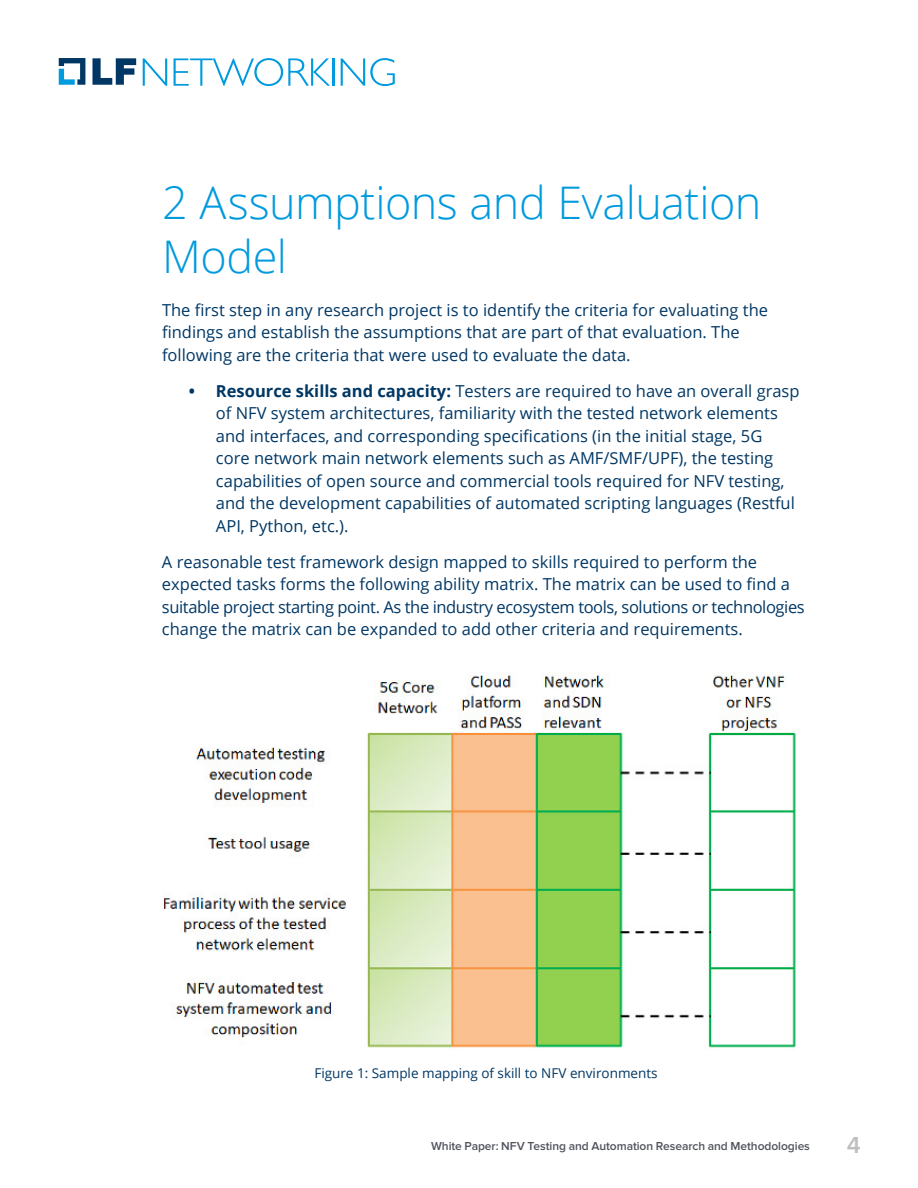
<style>
.page{position:relative;width:918px;height:1188px;background:#fff}
.page>*{position:absolute;margin:0;border:0;box-sizing:border-box;transform-origin:0 0}
.t1{font:300 45px/54px "Open Sans";letter-spacing:-.01em;color:#009ade}
.t2{font:600 24px "Proxima Nova";color:#bcbec0}
.t3{font:16.5px/22.5px "Open Sans";color:#003764}
.t4{font:13.5px "Open Sans";color:#003764}
.t5{font:600 12px "Proxima Nova";letter-spacing:-.005em;color:#50535c}
.s1{font-weight:700}
</style>
<div class="page">
<svg style="left:143px;top:58px;width:24px;height:28px"></svg>
<svg style="left:174px;top:58px;width:156px;height:28px"></svg>
<hr style="left:332px;top:58px;width:2px;height:28px;background:#009ade">
<svg style="left:341px;top:58px;width:54px;height:28px"></svg>
<svg style="left:59px;top:58px;width:26px;height:27px"></svg>
<svg style="left:92px;top:58px;width:44px;height:27px"></svg>
<img style="left:163px;top:672px;width:633px;height:377px">
<h1 class="t1" style="left:162px;top:175px;width:601px">2 Assumptions and Evaluation<br>Model</h1>
<p class="t3" style="left:162px;top:298px;width:608px">The first step in any research project is to identify the criteria for evaluating the findings and establish the assumptions that are part of that evaluation. The following are the criteria that were used to evaluate the data.</p>
<p class="t3" style="left:216px;top:379px;width:585px;text-indent:-27px"><span class="s1">• Resource skills and capacity:</span> Testers are required to have an overall grasp of NFV system architectures, familiarity with the tested network elements and interfaces, and corresponding specifications (in the initial stage, 5G core network main network elements such as AMF/SMF/UPF), the testing capabilities of open source and commercial tools required for NFV testing, and the development capabilities of automated scripting languages (Restful API, Python, etc.).</p>
<p class="t3" style="left:162px;top:550px;width:644px">A reasonable test framework design mapped to skills required to perform the expected tasks forms the following ability matrix. The matrix can be used to find a suitable project starting point. As the industry ecosystem tools, solutions or technologies change the matrix can be expanded to add other criteria and requirements.</p>
<p class="t4" style="left:314px;top:1064px;width:345px">Figure 1: Sample mapping of skill to NFV environments</p>
<p class="t5" style="left:431px;top:1141px;width:380px">White Paper: NFV Testing and Automation Research and Methodologies</p>
<h2 class="t2" style="left:847px;top:1134px;width:15px">4</h2>
</div>
